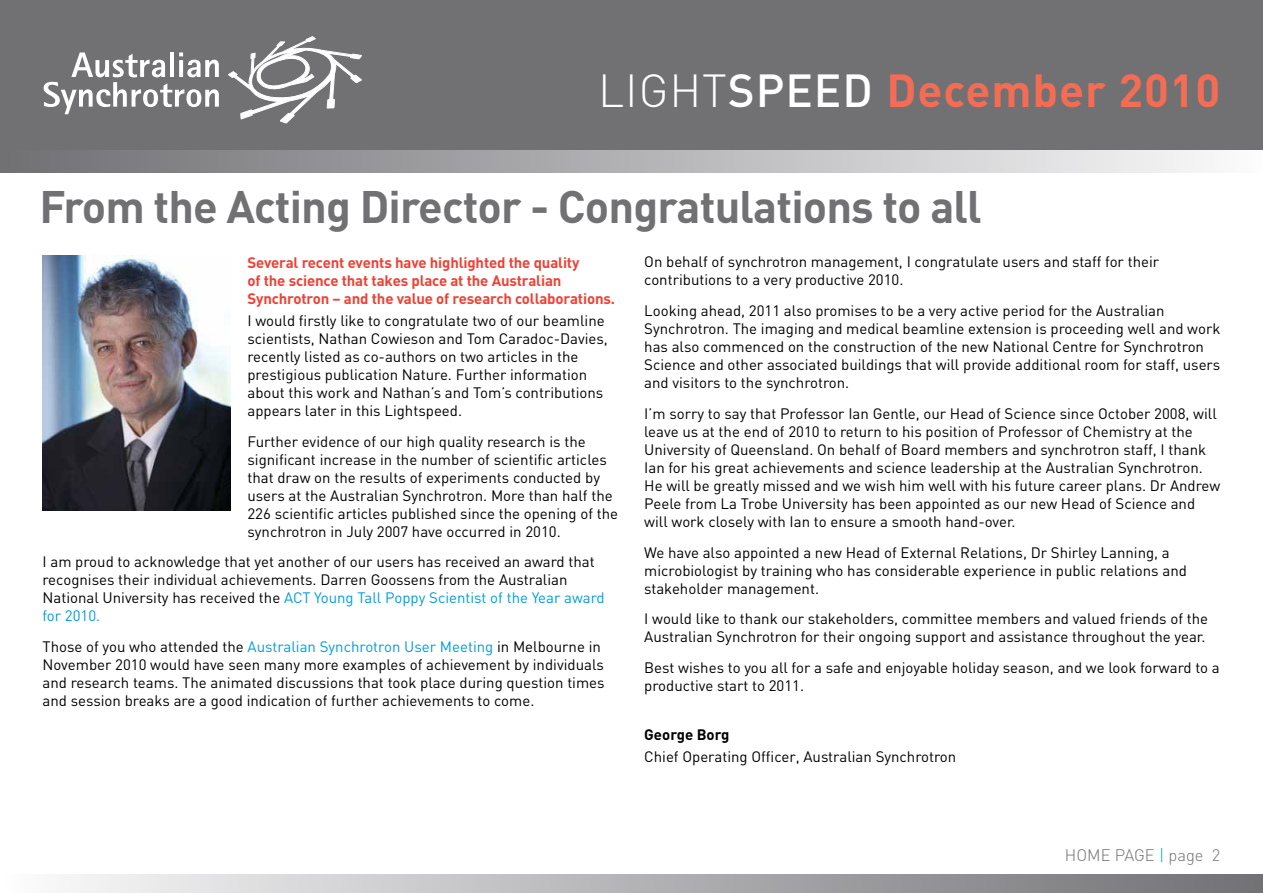
<style>
.page{position:relative;width:1263px;height:893px;background:#fff}
.page>*{position:absolute;margin:0;border:0;box-sizing:border-box;transform-origin:0 0}
.t1{font:700 45.75px "DIN";letter-spacing:.02em;color:#f36c54}
.t2{font:700 45px "DIN";letter-spacing:-.02em;color:#717073}
.t3{font:300 16.5px "DIN";color:#717073}
.t4{font:15px/18px "DIN";color:#000}
.t5{font:700 15px/18px "DIN";letter-spacing:-.01em;color:#ef4135}
.t6{font:700 15px "DIN";color:#000}
.s1{font-weight:300;color:#fff}
.s2{font-weight:500;color:#fff}
.s3{color:#009ddc}
</style>
<div class="page">
<div style="left:0;top:875px;width:1263px;height:18px;background:linear-gradient(to right,#fbfbfc,#6f6e73)"></div>
<div style="left:0;top:0;width:1263px;height:152px;background:#717073"></div>
<svg style="left:44px;top:52px;width:175px;height:62px"></svg>
<svg style="left:228px;top:36px;width:134px;height:87px"></svg>
<div style="left:0;top:151px;width:1263px;height:21px;background:linear-gradient(to right,#6e6d72,#fafafb)"></div>
<img style="left:43px;top:255px;width:187px;height:255px">
<h1 class="t1" style="left:598px;top:60px;width:624px"><span class="s1">LIGHT</span><span class="s2">SPEED</span> December 2010</h1>
<h2 class="t2" style="left:39px;top:178px;width:944px">From the Acting Director - Congratulations to all</h2>
<p class="t5" style="left:247px;top:253px;width:369px">Several recent events have highlighted the quality<br>of the science that takes place at the Australian<br>Synchrotron – and the value of research collaborations.</p>
<p class="t4" style="left:247px;top:311px;width:362px">I would firstly like to congratulate two of our beamline scientists, Nathan Cowieson and Tom Caradoc-Davies, recently listed as co-authors on two articles in the prestigious publication Nature. Further information about this work and Nathan’s and Tom’s contributions appears later in this Lightspeed.</p>
<p class="t4" style="left:247px;top:432px;width:372px">Further evidence of our high quality research is the significant increase in the number of scientific articles that draw on the results of experiments conducted by users at the Australian Synchrotron. More than half the 226 scientific articles published since the opening of the synchrotron in July 2007 have occurred in 2010.</p>
<p class="t4" style="left:43px;top:553px;width:564px">I am proud to acknowledge that yet another of our users has received an award that recognises their individual achievements. Darren Goossens from the Australian National University has received the <span class="s3">ACT Young Tall Poppy Scientist of the Year award for 2010.</span></p>
<p class="t4" style="left:43px;top:637px;width:564px">Those of you who attended the <span class="s3">Australian Synchrotron User Meeting</span> in Melbourne in November 2010 would have seen many more examples of achievement by individuals and research teams. The animated discussions that took place during question times and session breaks are a good indication of further achievements to come.</p>
<p class="t4" style="left:644px;top:253px;width:516px">On behalf of synchrotron management, I congratulate users and staff for their contributions to a very productive 2010.</p>
<p class="t4" style="left:644px;top:301px;width:578px">Looking ahead, 2011 also promises to be a very active period for the Australian Synchrotron. The imaging and medical beamline extension is proceeding well and work has also commenced on the construction of the new National Centre for Synchrotron Science and other associated buildings that will provide additional room for staff, users and visitors to the synchrotron.</p>
<p class="t4" style="left:644px;top:404px;width:578px">I’m sorry to say that Professor Ian Gentle, our Head of Science since October 2008, will leave us at the end of 2010 to return to his position of Professor of Chemistry at the University of Queensland. On behalf of Board members and synchrotron staff, I thank Ian for his great achievements and science leadership at the Australian Synchrotron.<br>He will be greatly missed and we wish him well with his future career plans. Dr Andrew Peele from La Trobe University has been appointed as our new Head of Science and will work closely with Ian to ensure a smooth hand-over.</p>
<p class="t4" style="left:644px;top:543px;width:544px">We have also appointed a new Head of External Relations, Dr Shirley Lanning, a microbiologist by training who has considerable experience in public relations and stakeholder management.</p>
<p class="t4" style="left:644px;top:610px;width:565px">I would like to thank our stakeholders, committee members and valued friends of the<br>Australian Synchrotron for their ongoing support and assistance throughout the year.</p>
<p class="t4" style="left:644px;top:658px;width:577px">Best wishes to you all for a safe and enjoyable holiday season, and we look forward to a productive start to 2011.</p>
<p class="t6" style="left:644px;top:725px;width:87px">George Borg</p>
<p class="t4" style="left:644px;top:747px;width:314px">Chief Operating Officer, Australian Synchrotron</p>
<p class="t3" style="left:1065px;top:844px;width:157px">HOME PAGE <span class="s3">|</span> PAGE 2</p>
</div>
